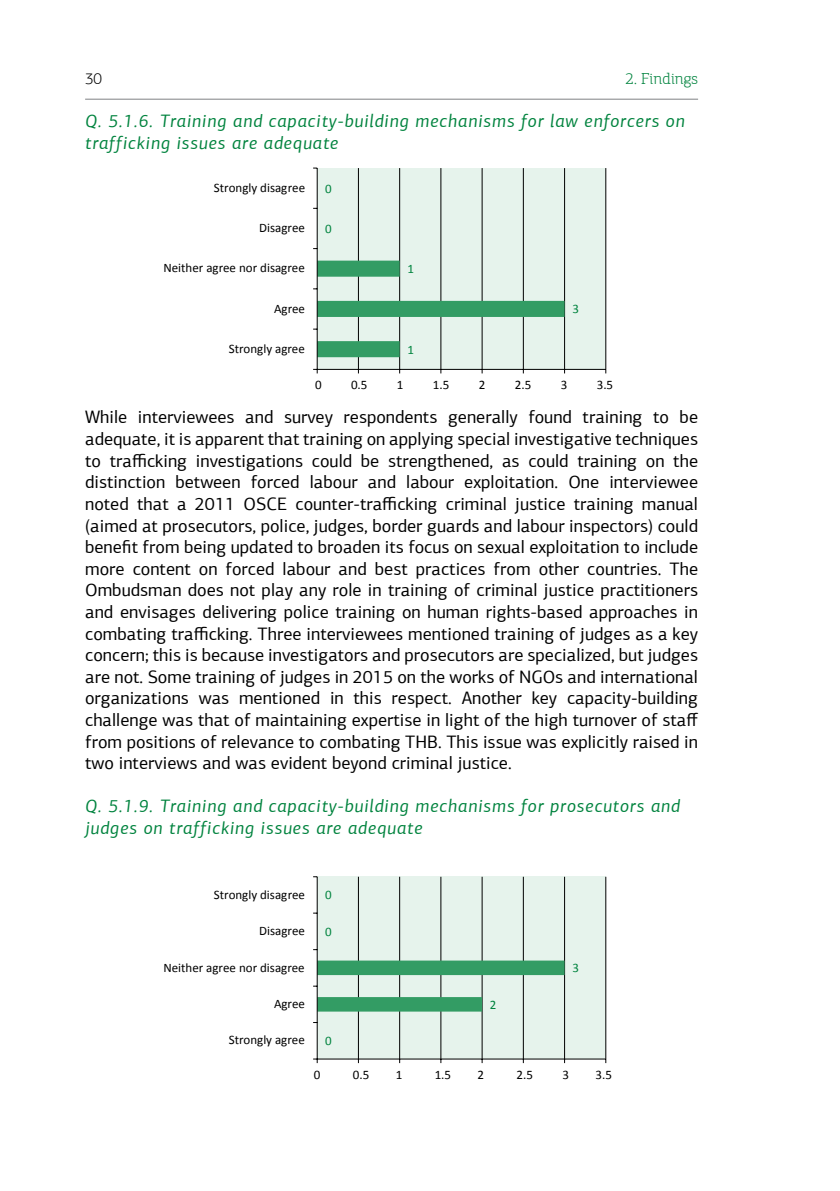
<style>
.page{position:relative;width:840px;height:1191px;background:#fff}
.page>*{position:absolute;margin:0;border:0;box-sizing:border-box;transform-origin:0 0}
.t1{font:18px/21.6px "PF Agora Sans Pro";color:#000;text-align:justify}
.t2{font:italic 18px/21.6px "PF Agora Sans Pro";letter-spacing:.05em;color:#00833e}
.t3{font:300 16px "PF Agora Slab Pro";color:#00833e}
.t4{font:300 16px "PF Agora Sans Pro";color:#000}
.t5{font:13px "Calibri";color:#000}
.t6{font:13px "Calibri";color:#00833e}
</style>
<div class="page">
<hr style="left:85px;top:99px;width:612px;height:1px;background:#808285">
<div style="left:317px;top:168px;width:288px;height:201px;background:#e6f3ec"></div>
<hr style="left:358px;top:168px;width:1px;height:201px;background:#000">
<hr style="left:399px;top:168px;width:1px;height:201px;background:#000">
<hr style="left:440px;top:168px;width:1px;height:201px;background:#000">
<hr style="left:481px;top:168px;width:1px;height:201px;background:#000">
<hr style="left:522px;top:168px;width:1px;height:201px;background:#000">
<hr style="left:563px;top:168px;width:1px;height:201px;background:#000">
<hr style="left:605px;top:168px;width:1px;height:201px;background:#000">
<hr style="left:317px;top:369px;width:288px;height:1px;background:#000">
<hr style="left:316px;top:168px;width:1px;height:201px;background:#000">
<svg style="left:313px;top:261px;width:251px;height:96px;background:#b1d6c2"></svg>
<div style="left:317px;top:876px;width:288px;height:183px;background:#e6f3ec"></div>
<hr style="left:358px;top:876px;width:1px;height:183px;background:#000">
<hr style="left:399px;top:876px;width:1px;height:183px;background:#000">
<hr style="left:440px;top:876px;width:1px;height:183px;background:#000">
<hr style="left:481px;top:876px;width:1px;height:183px;background:#000">
<hr style="left:522px;top:876px;width:1px;height:183px;background:#000">
<hr style="left:563px;top:876px;width:1px;height:183px;background:#000">
<hr style="left:605px;top:876px;width:1px;height:183px;background:#000">
<hr style="left:317px;top:1058px;width:288px;height:1px;background:#000">
<hr style="left:316px;top:876px;width:1px;height:183px;background:#000">
<svg style="left:313px;top:960px;width:251px;height:51px"></svg>
<p class="t4" style="left:85px;top:69px;width:19px">30</p>
<p class="t3" style="left:625px;top:69px;width:74px">2. Findings</p>
<p class="t2" style="left:85px;top:110px;width:601px">Q. 5.1.6. Training and capacity-building mechanisms for law enforcers on trafficking issues are adequate</p>
<p class="t5" style="left:214px;top:179px;width:93px">Strongly disagree</p>
<p class="t6" style="left:325px;top:180px;width:8px">0</p>
<p class="t5" style="left:259px;top:220px;width:47px">Disagree</p>
<p class="t6" style="left:325px;top:220px;width:8px">0</p>
<p class="t5" style="left:163px;top:260px;width:143px">Neither agree nor disagree</p>
<p class="t6" style="left:407px;top:261px;width:8px">1</p>
<p class="t5" style="left:274px;top:300px;width:33px">Agree</p>
<p class="t6" style="left:572px;top:301px;width:8px">3</p>
<p class="t5" style="left:229px;top:340px;width:77px">Strongly agree</p>
<p class="t6" style="left:407px;top:341px;width:8px">1</p>
<p class="t5" style="left:315px;top:376px;width:8px">0</p>
<p class="t5" style="left:351px;top:376px;width:18px">0.5</p>
<p class="t5" style="left:396px;top:376px;width:8px">1</p>
<p class="t5" style="left:432px;top:376px;width:18px">1.5</p>
<p class="t5" style="left:478px;top:376px;width:8px">2</p>
<p class="t5" style="left:514px;top:376px;width:18px">2.5</p>
<p class="t5" style="left:560px;top:376px;width:8px">3</p>
<p class="t5" style="left:596px;top:376px;width:18px">3.5</p>
<p class="t1" style="left:85px;top:406px;width:614px">While interviewees and survey respondents generally found training to be adequate, it is apparent that training on applying special investigative techniques to trafficking investigations could be strengthened, as could training on the distinction between forced labour and labour exploitation. One interviewee noted that a 2011 OSCE counter-trafficking criminal justice training manual (aimed at prosecutors, police, judges, border guards and labour inspectors) could benefit from being updated to broaden its focus on sexual exploitation to include more content on forced labour and best practices from other countries. The Ombudsman does not play any role in training of criminal justice practitioners and envisages delivering police training on human rights-based approaches in combating trafficking. Three interviewees mentioned training of judges as a key concern; this is because investigators and prosecutors are specialized, but judges are not. Some training of judges in 2015 on the works of NGOs and international organizations was mentioned in this respect. Another key capacity-building challenge was that of maintaining expertise in light of the high turnover of staff from positions of relevance to combating THB. This issue was explicitly raised in two interviews and was evident beyond criminal justice.</p>
<p class="t2" style="left:85px;top:795px;width:596px">Q. 5.1.9. Training and capacity-building mechanisms for prosecutors and judges on trafficking issues are adequate</p>
<p class="t5" style="left:214px;top:886px;width:93px">Strongly disagree</p>
<p class="t6" style="left:325px;top:886px;width:8px">0</p>
<p class="t5" style="left:259px;top:922px;width:47px">Disagree</p>
<p class="t6" style="left:325px;top:923px;width:8px">0</p>
<p class="t5" style="left:163px;top:959px;width:143px">Neither agree nor disagree</p>
<p class="t6" style="left:572px;top:959px;width:8px">3</p>
<p class="t5" style="left:274px;top:995px;width:33px">Agree</p>
<p class="t6" style="left:489px;top:996px;width:8px">2</p>
<p class="t5" style="left:229px;top:1031px;width:77px">Strongly agree</p>
<p class="t6" style="left:325px;top:1032px;width:8px">0</p>
<p class="t5" style="left:314px;top:1066px;width:8px">0</p>
<p class="t5" style="left:352px;top:1066px;width:18px">0.5</p>
<p class="t5" style="left:395px;top:1066px;width:8px">1</p>
<p class="t5" style="left:434px;top:1066px;width:18px">1.5</p>
<p class="t5" style="left:477px;top:1066px;width:8px">2</p>
<p class="t5" style="left:516px;top:1066px;width:18px">2.5</p>
<p class="t5" style="left:562px;top:1066px;width:8px">3</p>
<p class="t5" style="left:595px;top:1066px;width:18px">3.5</p>
</div>
